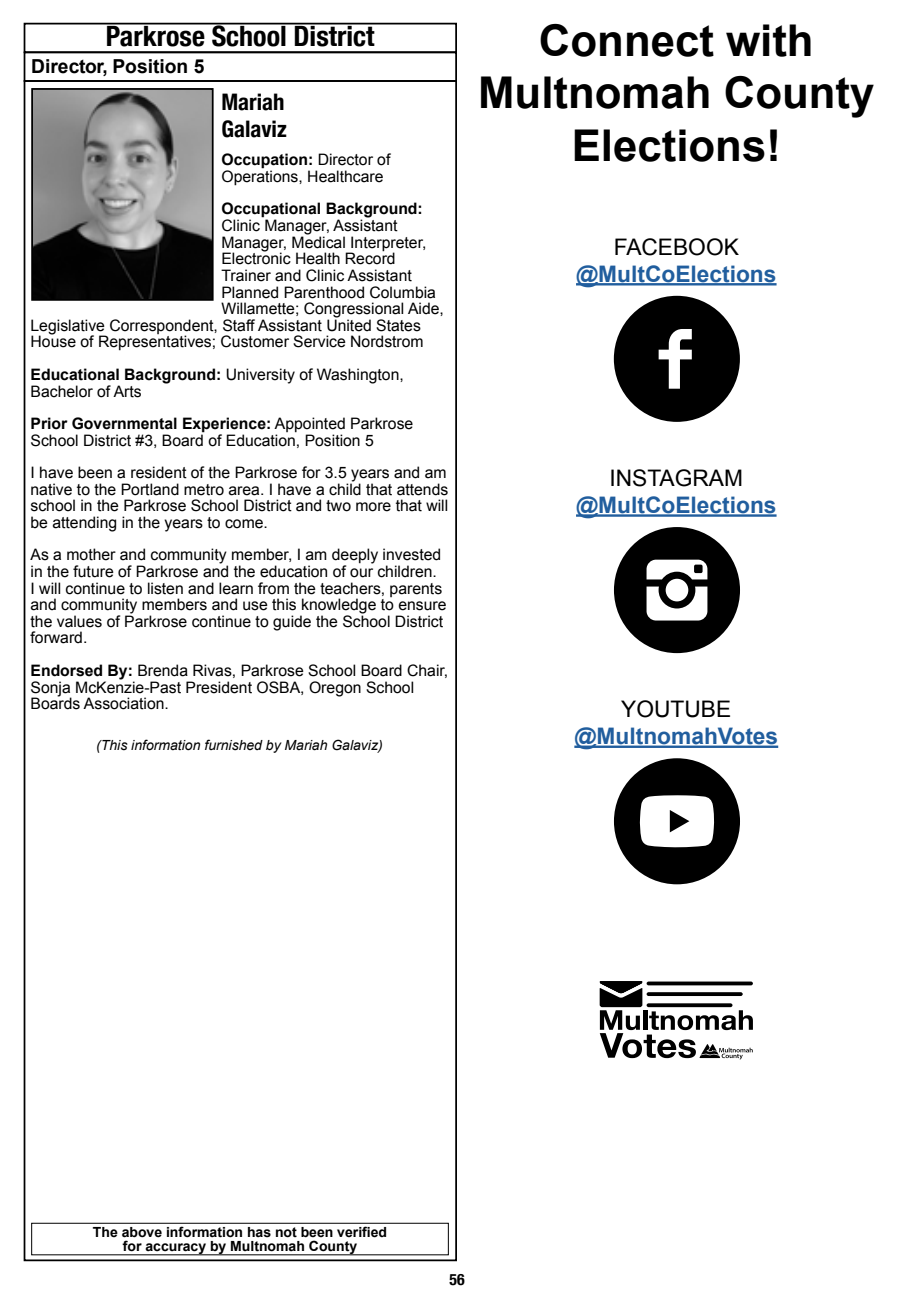
<style>
.page{position:relative;width:914px;height:1308px;background:#fff}
.page>*{position:absolute;margin:0;border:0;box-sizing:border-box;transform-origin:0 0}
.t1{font:700 43.75px/52.5px "Arial";color:#000;text-align:center}
.t2{font:700 condensed 28px "Helvetica Neue";color:#000}
.t3{font:700 22.75px "Arial";color:#215e9e}
.t4{font:22.75px "Arial";color:#000}
.t5{font:700 condensed 22.75px/27.3px "Helvetica Neue";color:#000}
.t6{font:700 19.25px "Arial";color:#000}
.t7{font:15.75px/16.6px "Arial";color:#000}
.t8{font:700 15.75px "Arial";color:#000}
.t9{font:700 condensed 15.75px "Helvetica Neue";color:#000}
.t10{font:700 14px/14px "Arial";color:#000;text-align:center}
.t11{font:italic 14px "Arial";color:#000}
.s1{font-weight:700}
</style>
<div class="page">
<img style="left:34px;top:91px;width:176px;height:207px">
<div style="left:31px;top:88px;width:182px;height:213px;border:2px solid #000"></div>
<div style="left:24px;top:23px;width:433px;height:30px;border:2px solid #000"></div>
<div style="left:24px;top:51px;width:433px;height:31px;border:2px solid #000"></div>
<svg style="left:599px;top:981px;width:154px;height:78px"></svg>
<svg style="left:614px;top:527px;width:126px;height:126px"></svg>
<hr style="left:576px;top:514px;width:200px;height:2px;background:#215e9e">
<svg style="left:614px;top:758px;width:126px;height:126px"></svg>
<hr style="left:574px;top:745px;width:204px;height:3px;background:#215e9e">
<svg style="left:614px;top:296px;width:126px;height:126px"></svg>
<hr style="left:576px;top:283px;width:200px;height:2px;background:#215e9e">
<h2 class="t2" style="left:106px;top:13px;width:270px">Parkrose School District</h2>
<h1 class="t1" style="left:478px;top:15px;width:398px">Connect with<br>Multnomah County<br>Elections!</h1>
<p class="t6" style="left:31px;top:54px;width:175px">Director, Position 5</p>
<h3 class="t5" style="left:221px;top:87px;width:67px">Mariah<br>Galaviz</h3>
<p class="t7" style="left:221px;top:152px;width:170px"><span class="s1">Occupation:</span> Director of<br>Operations, Healthcare</p>
<p class="t8" style="left:221px;top:198px;width:203px">Occupational Background:</p>
<p class="t7" style="left:221px;top:217px;width:177px">Clinic Manager, Assistant</p>
<p class="t7" style="left:221px;top:234px;width:206px">Manager, Medical Interpreter,</p>
<p class="t7" style="left:221px;top:250px;width:176px">Electronic Health Record</p>
<p class="t7" style="left:221px;top:267px;width:192px">Trainer and Clinic Assistant</p>
<p class="t7" style="left:221px;top:284px;width:216px">Planned Parenthood Columbia</p>
<p class="t7" style="left:221px;top:300px;width:224px">Willamette; Congressional Aide,</p>
<p class="t7" style="left:31px;top:317px;width:392px">Legislative Correspondent, Staff Assistant United States</p>
<p class="t7" style="left:31px;top:334px;width:394px">House of Representatives; Customer Service Nordstrom</p>
<p class="t7" style="left:31px;top:366px;width:375px"><span class="s1">Educational Background:</span> University of Washington,<br>Bachelor of Arts</p>
<p class="t7" style="left:31px;top:415px;width:384px"><span class="s1">Prior Governmental Experience:</span> Appointed Parkrose<br>School District #3, Board of Education, Position 5</p>
<p class="t7" style="left:31px;top:464px;width:419px;text-align:justify">I have been a resident of the Parkrose for 3.5 years and am native to the Portland metro area. I have a child that attends school in the Parkrose School District and two more that will be attending in the years to come.</p>
<p class="t7" style="left:31px;top:546px;width:417px">As a mother and community member, I am deeply invested in the future of Parkrose and the education of our children.<br>I will continue to listen and learn from the teachers, parents and community members and use this knowledge to ensure the values of Parkrose continue to guide the School District forward.</p>
<p class="t7" style="left:31px;top:662px;width:419px"><span class="s1">Endorsed By:</span> Brenda Rivas, Parkrose School Board Chair,<br>Sonja McKenzie-Past President OSBA, Oregon School<br>Boards Association.</p>
<p class="t11" style="left:96px;top:736px;width:288px">(This information furnished by Mariah Galaviz)</p>
<h3 class="t4" style="left:613px;top:232px;width:127px">FACEBOOK</h3>
<h3 class="t3" style="left:576px;top:259px;width:202px">@MultCoElections</h3>
<h3 class="t4" style="left:609px;top:463px;width:135px">INSTAGRAM</h3>
<h3 class="t3" style="left:576px;top:490px;width:202px">@MultCoElections</h3>
<h3 class="t4" style="left:621px;top:694px;width:111px">YOUTUBE</h3>
<h3 class="t3" style="left:574px;top:721px;width:205px">@MultnomahVotes</h3>
<p class="t10" style="left:93px;top:1225px;width:296px">The above information has not been verified for accuracy by Multnomah County</p>
<p class="t9" style="left:449px;top:1266px;width:17px">56</p>
</div>
